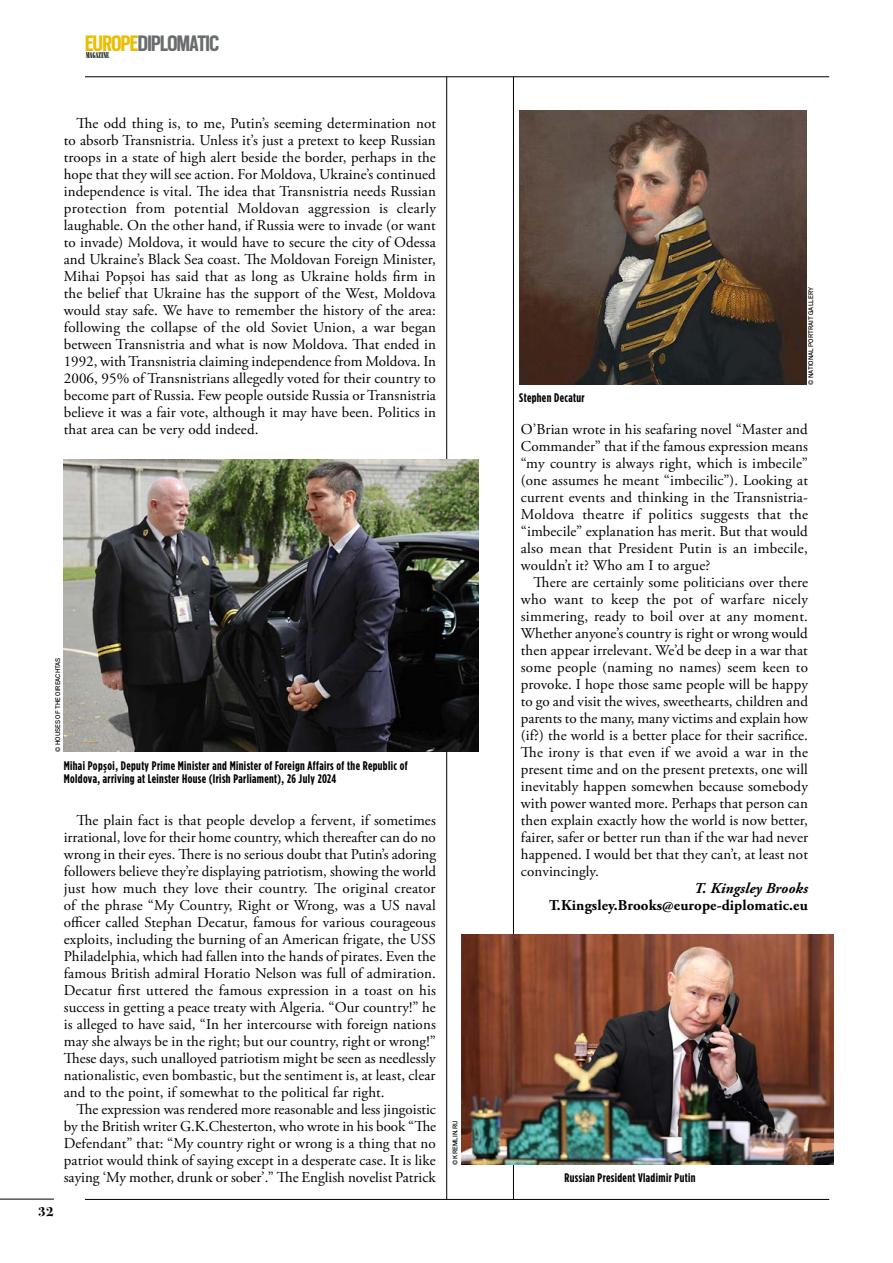
<style>
.page{position:relative;width:893px;height:1263px;background:#fff}
.page>*{position:absolute;margin:0;border:0;box-sizing:border-box;transform-origin:0 0}
.t1{font:700 24.9px "Scout Cond";letter-spacing:-.02em;color:#696d6e}
.t2{font:15px/17px "Adobe Garamond Pro";letter-spacing:.005em;color:#000;text-align:justify}
.t3{font:700 15px "Adobe Garamond Pro";letter-spacing:.005em;color:#000}
.t4{font:italic 700 15px "Adobe Garamond Pro";letter-spacing:.005em;color:#000}
.t5{font:700 13.5px "Bodoni Svty Two ITCTT";color:#000}
.t6{font:700 12.45px/13.5px "Gotham Condensed";letter-spacing:.03em;color:#000}
.t7{font:8.1px "Bodoni Poster Compressed";letter-spacing:-.02em;color:#000}
.t8{font:7.5px "Scout";color:#000}
.s1{color:#ebbd00}
.s2{font-family:"Myriad Pro";font-stretch:condensed}
</style>
<div class="page">
<hr style="left:85px;top:77px;width:744px;height:1px;background:#000">
<hr style="left:85px;top:1199px;width:744px;height:1px;background:#000">
<hr style="left:513px;top:77px;width:1px;height:1122px;background:#000">
<hr style="left:446px;top:77px;width:1px;height:1122px;background:#000">
<img style="left:519px;top:111px;width:287px;height:274px">
<img style="left:64px;top:459px;width:414px;height:293px">
<img style="left:461px;top:934px;width:372px;height:231px">
<hr style="left:0;top:1199px;width:54px;height:1px;background:#000">
<h1 class="t1" style="left:85px;top:27px;width:136px"><span class="s1">EUROPE</span>DIPLOMATIC</h1>
<p class="t7" style="left:86px;top:51px;width:25px">MAGAZINE</p>
<p class="t2" style="left:64px;top:115px;width:374px;text-indent:13px">The odd thing is, to me, Putin’s seeming determination not to absorb Transnistria. Unless it’s just a pretext to keep Russian troops in a state of high alert beside the border, perhaps in the hope that they will see action. For Moldova, Ukraine’s continued independence is vital. The idea that Transnistria needs Russian protection from potential Moldovan aggression is clearly laughable. On the other hand, if Russia were to invade (or want to invade) Moldova, it would have to secure the city of Odessa and Ukraine’s Black Sea coast. The Moldovan Foreign Minister, Mihai Popșoi has said that as long as Ukraine holds firm in the belief that Ukraine has the support of the West, Moldova would stay safe. We have to remember the history of the area: following the collapse of the old Soviet Union, a war began between Transnistria and what is now Moldova. That ended in 1992, with Transnistria claiming independence from Moldova. In 2006, 95% of Transnistrians allegedly voted for their country to become part of Russia. Few people outside Russia or Transnistria believe it was a fair vote, although it may have been. Politics in that area can be very odd indeed.</p>
<p class="t8" style="left:53px;top:752px;width:96px;rotate:-90deg">© HOUSES OF THE OIREACHTAS</p>
<p class="t6" style="left:64px;top:758px;width:345px">Mihai Pop<span class="s2">ș</span>oi, Deputy Prime Minister and Minister of Foreign Affairs of the Republic of<br>Moldova, arriving at Leinster House (Irish Parliament), 26 July 2024</p>
<p class="t5" style="left:38px;top:1200px;width:17px">32</p>
<p class="t2" style="left:64px;top:812px;width:374px;text-indent:13px">The plain fact is that people develop a fervent, if sometimes irrational, love for their home country, which thereafter can do no wrong in their eyes. There is no serious doubt that Putin’s adoring followers believe they’re displaying patriotism, showing the world just how much they love their country. The original creator of the phrase “My Country, Right or Wrong, was a US naval officer called Stephan Decatur, famous for various courageous exploits, including the burning of an American frigate, the USS Philadelphia, which had fallen into the hands of pirates. Even the famous British admiral Horatio Nelson was full of admiration.<br>Decatur first uttered the famous expression in a toast on his success in getting a peace treaty with Algeria. “Our country!” he is alleged to have said, “In her intercourse with foreign nations may she always be in the right; but our country, right or wrong!” These days, such unalloyed patriotism might be seen as needlessly nationalistic, even bombastic, but the sentiment is, at least, clear and to the point, if somewhat to the political far right.</p>
<p class="t2" style="left:64px;top:1101px;width:374px;text-indent:13px">The expression was rendered more reasonable and less jingoistic by the British writer G.K.Chesterton, who wrote in his book “The Defendant” that: “My country right or wrong is a thing that no patriot would think of saying except in a desperate case. It is like saying ‘My mother, drunk or sober’.” The English novelist Patrick</p>
<p class="t8" style="left:450px;top:1165px;width:46px;rotate:-90deg">© KREMLIN.RU</p>
<p class="t6" style="left:519px;top:391px;width:67px">Stephen Decatur</p>
<p class="t8" style="left:806px;top:385px;width:99px;rotate:-90deg">© NATIONAL PORTRAIT GALLERY</p>
<p class="t2" style="left:521px;top:421px;width:289px">O’Brian wrote in his seafaring novel “Master and Commander” that if the famous expression means “my country is always right, which is imbecile” (one assumes he meant “imbecilic”). Looking at current events and thinking in the Transnistria-Moldova theatre if politics suggests that the “imbecile” explanation has merit. But that would also mean that President Putin is an imbecile, wouldn’t it? Who am I to argue?</p>
<p class="t2" style="left:521px;top:574px;width:289px;text-indent:13px">There are certainly some politicians over there who want to keep the pot of warfare nicely simmering, ready to boil over at any moment.<br>Whether anyone’s country is right or wrong would then appear irrelevant. We’d be deep in a war that some people (naming no names) seem keen to provoke. I hope those same people will be happy to go and visit the wives, sweethearts, children and parents to the many, many victims and explain how (if?) the world is a better place for their sacrifice.<br>The irony is that even if we avoid a war in the present time and on the present pretexts, one will inevitably happen somewhen because somebody with power wanted more. Perhaps that person can then explain exactly how the world is now better, fairer, safer or better run than if the war had never happened. I would bet that they can’t, at least not convincingly.</p>
<p class="t4" style="left:694px;top:880px;width:115px">T. Kingsley Brooks</p>
<p class="t3" style="left:549px;top:897px;width:260px">T.Kingsley.Brooks@europe-diplomatic.eu</p>
<p class="t6" style="left:564px;top:1171px;width:133px">Russian President Vladimir Putin</p>
</div>
